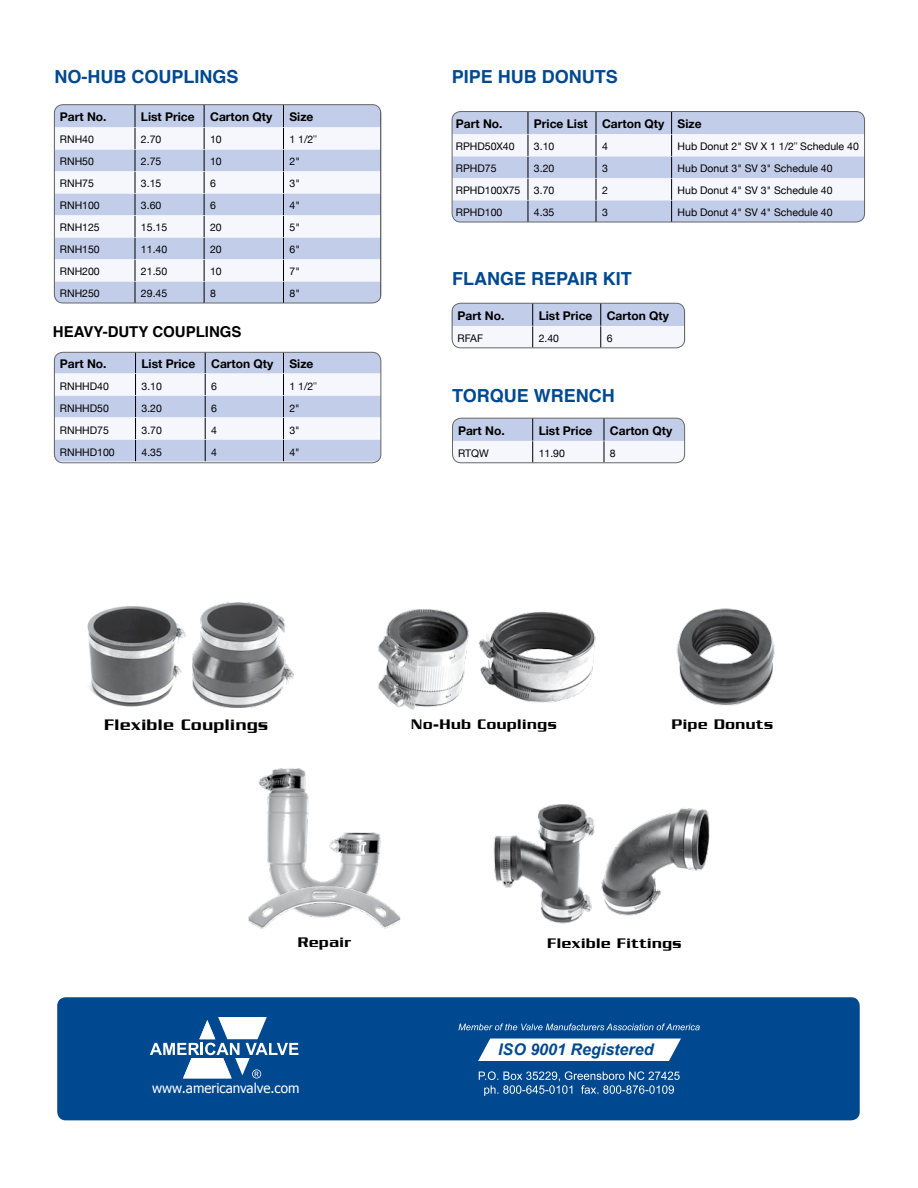
<style>
.page{position:relative;width:918px;height:1188px;background:#fff}
.page>*{position:absolute;margin:0;border:0;box-sizing:border-box;transform-origin:0 0}
.t1{font:700 18px "Helvetica";color:#004990}
.t2{font:500 16.5px "Serpentine";letter-spacing:.04em;color:#000}
.t3{font:italic 700 16.05px "Arial";color:#004990}
.t4{font:500 15px "Serpentine";letter-spacing:.04em;color:#000}
.t5{font:700 15px "Helvetica";color:#000}
.t6{font:13.5px "Tahoma";color:#fff}
.t7{font:700 12px "Helvetica Neue";color:#000}
.t8{font:10.5px "Helvetica Neue";color:#000}
.s1{font-family:"Century Gothic"}
</style>
<div class="page">
<div style="left:55px;top:105px;width:325px;height:198px;background:#c2cde9"></div>
<svg style="left:56px;top:127px;width:323px;height:154px;fill:#f6f7fc"></svg>
<svg style="left:135px;top:106px;width:1px;height:195px"></svg>
<svg style="left:204px;top:106px;width:1px;height:195px"></svg>
<svg style="left:283px;top:106px;width:1px;height:195px"></svg>
<div style="left:54px;top:104px;width:327px;height:199px;border:1px solid #666767;border-radius:9px"></div>
<svg style="left:54px;top:352px;width:327px;height:110px"></svg>
<div style="left:54px;top:352px;width:327px;height:111px;border:1px solid #666767;border-radius:9px"></div>
<svg style="left:452px;top:112px;width:413px;height:110px"></svg>
<div style="left:452px;top:111px;width:413px;height:111px;border:1px solid #666767;border-radius:9px"></div>
<svg style="left:452px;top:303px;width:233px;height:45px"></svg>
<div style="left:452px;top:303px;width:233px;height:45px;border:1px solid #666767;border-radius:9px"></div>
<svg style="left:453px;top:418px;width:232px;height:45px"></svg>
<div style="left:452px;top:418px;width:233px;height:45px;border:1px solid #666767;border-radius:9px"></div>
<img style="left:192px;top:602px;width:102px;height:106px">
<img style="left:87px;top:606px;width:99px;height:101px">
<img style="left:676px;top:608px;width:99px;height:98px">
<img style="left:258px;top:768px;width:123px;height:113px">
<img style="left:248px;top:881px;width:153px;height:48px">
<img style="left:494px;top:804px;width:101px;height:120px">
<img style="left:601px;top:808px;width:109px;height:108px">
<img style="left:378px;top:609px;width:91px;height:101px">
<img style="left:479px;top:612px;width:117px;height:91px">
<div style="left:57px;top:997px;width:803px;height:123px;background:#004990;border-radius:9px"></div>
<div style="left:478px;top:1039px;width:203px;height:22px;background:#fff"></div>
<svg style="left:458px;top:1024px;width:242px;height:6px"></svg>
<svg style="left:479px;top:1071px;width:201px;height:25px"></svg>
<svg style="left:150px;top:1017px;width:148px;height:61px"></svg>
<h1 class="t1" style="left:54px;top:62px;width:185px">NO-HUB COUPLINGS</h1>
<h1 class="t1" style="left:452px;top:62px;width:168px">PIPE HUB DONUTS</h1>
<p class="t7" style="left:60px;top:108px;width:48px">Part No.</p>
<p class="t7" style="left:141px;top:108px;width:55px">List Price</p>
<p class="t7" style="left:210px;top:108px;width:64px">Carton Qty</p>
<p class="t7" style="left:289px;top:108px;width:25px">Size</p>
<p class="t8" style="left:60px;top:132px;width:36px">RNH40</p>
<p class="t8" style="left:141px;top:132px;width:22px">2.70</p>
<p class="t8" style="left:210px;top:132px;width:13px">10</p>
<p class="t8" style="left:290px;top:132px;width:29px">1 1/2<span class="s1">"</span></p>
<p class="t8" style="left:60px;top:154px;width:36px">RNH50</p>
<p class="t8" style="left:141px;top:154px;width:22px">2.75</p>
<p class="t8" style="left:210px;top:154px;width:13px">10</p>
<p class="t8" style="left:290px;top:154px;width:12px">2"</p>
<p class="t8" style="left:60px;top:176px;width:36px">RNH75</p>
<p class="t8" style="left:141px;top:176px;width:22px">3.15</p>
<p class="t8" style="left:210px;top:176px;width:7px">6</p>
<p class="t8" style="left:290px;top:176px;width:12px">3"</p>
<p class="t8" style="left:60px;top:198px;width:41px">RNH100</p>
<p class="t8" style="left:141px;top:198px;width:22px">3.60</p>
<p class="t8" style="left:210px;top:198px;width:7px">6</p>
<p class="t8" style="left:290px;top:198px;width:12px">4"</p>
<p class="t8" style="left:60px;top:220px;width:41px">RNH125</p>
<p class="t8" style="left:141px;top:220px;width:28px">15.15</p>
<p class="t8" style="left:210px;top:220px;width:13px">20</p>
<p class="t8" style="left:290px;top:220px;width:12px">5"</p>
<p class="t8" style="left:60px;top:242px;width:41px">RNH150</p>
<p class="t8" style="left:141px;top:242px;width:28px">11.40</p>
<p class="t8" style="left:210px;top:242px;width:13px">20</p>
<p class="t8" style="left:290px;top:242px;width:12px">6"</p>
<p class="t8" style="left:60px;top:264px;width:41px">RNH200</p>
<p class="t8" style="left:141px;top:264px;width:28px">21.50</p>
<p class="t8" style="left:210px;top:264px;width:13px">10</p>
<p class="t8" style="left:290px;top:264px;width:12px">7"</p>
<p class="t8" style="left:60px;top:286px;width:41px">RNH250</p>
<p class="t8" style="left:141px;top:286px;width:28px">29.45</p>
<p class="t8" style="left:210px;top:286px;width:7px">8</p>
<p class="t8" style="left:290px;top:286px;width:12px">8"</p>
<h3 class="t5" style="left:53px;top:320px;width:190px">HEAVY-DUTY COUPLINGS</h3>
<p class="t7" style="left:60px;top:354px;width:48px">Part No.</p>
<p class="t7" style="left:142px;top:354px;width:55px">List Price</p>
<p class="t7" style="left:211px;top:354px;width:64px">Carton Qty</p>
<p class="t7" style="left:289px;top:354px;width:25px">Size</p>
<p class="t8" style="left:60px;top:378px;width:51px">RNHHD40</p>
<p class="t8" style="left:142px;top:378px;width:22px">3.10</p>
<p class="t8" style="left:211px;top:378px;width:7px">6</p>
<p class="t8" style="left:289px;top:378px;width:29px">1 1/2<span class="s1">"</span></p>
<p class="t8" style="left:60px;top:400px;width:51px">RNHHD50</p>
<p class="t8" style="left:142px;top:400px;width:22px">3.20</p>
<p class="t8" style="left:211px;top:400px;width:7px">6</p>
<p class="t8" style="left:289px;top:400px;width:12px">2"</p>
<p class="t8" style="left:60px;top:422px;width:51px">RNHHD75</p>
<p class="t8" style="left:142px;top:422px;width:22px">3.70</p>
<p class="t8" style="left:211px;top:422px;width:7px">4</p>
<p class="t8" style="left:289px;top:422px;width:12px">3"</p>
<p class="t8" style="left:60px;top:444px;width:56px">RNHHD100</p>
<p class="t8" style="left:142px;top:444px;width:22px">4.35</p>
<p class="t8" style="left:211px;top:444px;width:7px">4</p>
<p class="t8" style="left:289px;top:444px;width:12px">4"</p>
<p class="t7" style="left:456px;top:115px;width:48px">Part No.</p>
<p class="t7" style="left:534px;top:115px;width:169px">Price List Carton Qty Size</p>
<p class="t8" style="left:456px;top:139px;width:60px">RPHD50X40</p>
<p class="t8" style="left:534px;top:139px;width:22px">3.10</p>
<p class="t8" style="left:602px;top:139px;width:7px">4</p>
<p class="t8" style="left:678px;top:139px;width:183px">Hub Donut 2" SV X 1 1/2<span class="s1">"</span> Schedule 40</p>
<p class="t8" style="left:456px;top:161px;width:42px">RPHD75</p>
<p class="t8" style="left:534px;top:161px;width:22px">3.20</p>
<p class="t8" style="left:602px;top:161px;width:7px">3</p>
<p class="t8" style="left:678px;top:161px;width:157px">Hub Donut 3" SV 3" Schedule 40</p>
<p class="t8" style="left:456px;top:183px;width:66px">RPHD100X75</p>
<p class="t8" style="left:534px;top:183px;width:22px">3.70</p>
<p class="t8" style="left:602px;top:183px;width:7px">2</p>
<p class="t8" style="left:678px;top:183px;width:157px">Hub Donut 4" SV 3" Schedule 40</p>
<p class="t8" style="left:456px;top:205px;width:48px">RPHD100</p>
<p class="t8" style="left:534px;top:205px;width:22px">4.35</p>
<p class="t8" style="left:602px;top:205px;width:7px">3</p>
<p class="t8" style="left:678px;top:205px;width:157px">Hub Donut 4" SV 4" Schedule 40</p>
<h1 class="t1" style="left:452px;top:264px;width:181px">FLANGE REPAIR KIT</h1>
<p class="t7" style="left:458px;top:306px;width:48px">Part No.</p>
<p class="t7" style="left:539px;top:306px;width:132px">List Price Carton Qty</p>
<p class="t8" style="left:458px;top:331px;width:27px">RFAF</p>
<p class="t8" style="left:539px;top:331px;width:22px">2.40</p>
<p class="t8" style="left:607px;top:331px;width:7px">6</p>
<h1 class="t1" style="left:452px;top:381px;width:164px">TORQUE WRENCH</h1>
<p class="t7" style="left:458px;top:421px;width:48px">Part No.</p>
<p class="t7" style="left:539px;top:421px;width:55px">List Price</p>
<p class="t7" style="left:610px;top:421px;width:64px">Carton Qty</p>
<p class="t8" style="left:458px;top:446px;width:32px">RTQW</p>
<p class="t8" style="left:539px;top:446px;width:28px">11.90</p>
<p class="t8" style="left:610px;top:446px;width:7px">8</p>
<h2 class="t2" style="left:104px;top:715px;width:165px">Flexible Couplings</h2>
<h3 class="t4" style="left:411px;top:716px;width:147px">No-Hub Couplings</h3>
<h3 class="t4" style="left:672px;top:716px;width:103px">Pipe Donuts</h3>
<h3 class="t4" style="left:298px;top:934px;width:55px">Repair</h3>
<h3 class="t4" style="left:548px;top:934px;width:135px">Flexible Fittings</h3>
<p class="t6" style="left:152px;top:1079px;width:149px">www.americanvalve.com</p>
<h3 class="t3" style="left:498px;top:1039px;width:157px">ISO 9001 Registered</h3>
</div>
